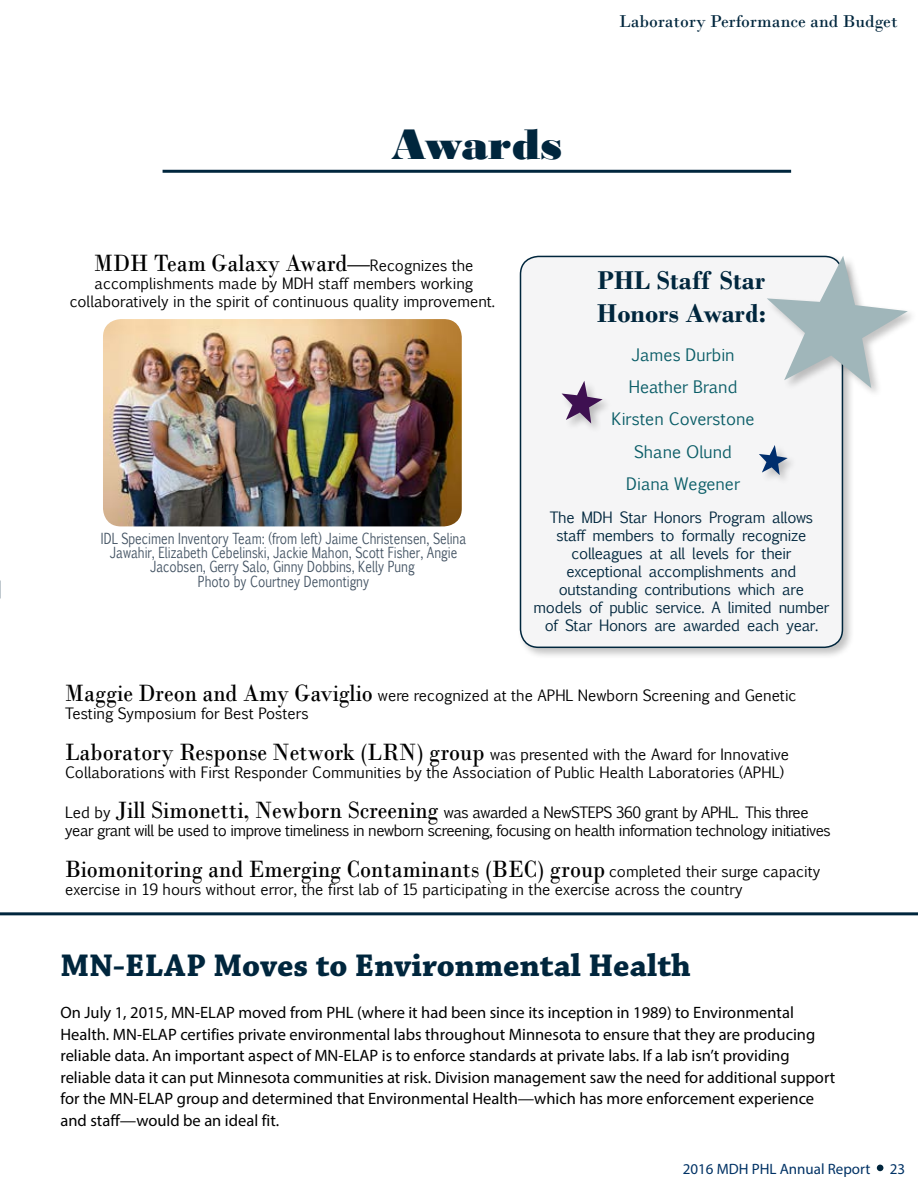
<style>
.page{position:relative;width:918px;height:1188px;background:#fff}
.page>*{position:absolute;margin:0;border:0;box-sizing:border-box;transform-origin:0 0}
.t1{font:45px "Bodoni MT Black";color:#00263d}
.t2{font:700 33px "Chaparral Pro";color:#00263d}
.t3{font:700 27px/32.4px "Bodoni";color:#00263d}
.t4{font:24.75px "Bodoni";color:#000;scale:.91 1}
.t5{font:18px "Bodoni";color:#00263d}
.t6{font:16.5px/21.6px "Myriad Pro";color:#000}
.t7{font:16.5px/32.2px "Euphemia CAS";color:#0a5d67;text-align:center}
.t8{font:15px/18px "Euphemia CAS";color:#000}
.t9{font:15px/18px "Euphemia CAS";letter-spacing:-.02em;color:#00263d;text-align:center}
.t10{font:15px/18px "Euphemia CAS";letter-spacing:-.03em;color:#000}
.t11{font:15px "Myriad Pro";color:#003265}
.t12{font:14.7px/14.4px "Euphemia CAS";color:#435363;text-align:center;scale:.82 1}
.s1{font-family:"Bodoni";font-size:24.75px}
.s2{font-family:"Euphemia CAS";font-size:15px}
</style>
<div class="page">
<div style="left:518px;top:253px;width:337px;height:406px;background:#000;opacity:.24"></div>
<div style="left:521px;top:256px;width:321px;height:391px;background:#f5f5f6;border-radius:18px"></div>
<div style="left:520px;top:256px;width:323px;height:392px;border:2px solid #00263d;border-radius:18px"></div>
<div style="left:766px;top:254px;width:152px;height:145px;background:#000;opacity:.24"></div>
<svg style="left:767px;top:256px;width:141px;height:132px"></svg>
<svg style="left:562px;top:381px;width:41px;height:43px"></svg>
<div style="left:757px;top:444px;width:41px;height:42px;background:#000;opacity:.24"></div>
<svg style="left:759px;top:445px;width:29px;height:30px"></svg>
<hr style="left:0;top:912px;width:918px;height:3px;background:#00263d">
<svg style="left:877px;top:1165px;width:6px;height:6px"></svg>
<hr style="left:163px;top:170px;width:628px;height:3px;background:#00263d">
<img style="left:103px;top:319px;width:359px;height:207px">
<h4 class="t1" style="left:392px;top:118px;width:172px">Awards</h4>
<p class="t5" style="left:619px;top:11px;width:280px">Laboratory Performance and Budget</p>
<h5 class="t4" style="left:94px;top:248px;width:280px">MDH Team Galaxy Award</h5>
<p class="t8" style="left:347px;top:256px;width:128px"><span class="s1">—</span>Recognizes the</p>
<p class="t8" style="left:95px;top:274px;width:380px">accomplishments made by MDH staff members working</p>
<p class="t8" style="left:70px;top:292px;width:427px">collaboratively in the spirit of continuous quality improvement.</p>
<p class="t12" style="left:101px;top:531px;width:447px">IDL Specimen Inventory Team: (from left) Jaime Christensen, Selina Jawahir, Elizabeth Cebelinski, Jackie Mahon, Scott Fisher, Angie Jacobsen, Gerry Salo, Ginny Dobbins, Kelly Pung<br>Photo by Courtney Demontigny</p>
<h5 class="t3" style="left:597px;top:264px;width:171px">PHL Staff Star<br>Honors Award:</h5>
<p class="t7" style="left:612px;top:339px;width:144px">James Durbin<br>Heather Brand<br>Kirsten Coverstone<br>Shane Olund<br>Diana Wegener</p>
<p class="t9" style="left:534px;top:508px;width:297px">The MDH Star Honors Program allows staff members to formally recognize colleagues at all levels for their exceptional accomplishments and outstanding contributions which are models of public service. A limited number of Star Honors are awarded each year.</p>
<p class="t8" style="left:65px;top:687px;width:733px"><span class="s1">Maggie Dreon and Amy Gaviglio</span> were recognized at the APHL Newborn Screening and Genetic<br>Testing Symposium for Best Posters</p>
<p class="t8" style="left:65px;top:745px;width:726px"><span class="s1">Laboratory Response Network (LRN) group</span> was presented with the Award for Innovative<br>Collaborations with First Responder Communities by the Association of Public Health Laboratories (APHL)</p>
<p class="t10" style="left:65px;top:804px;width:767px">Led by <span class="s1">Jill Simonetti, Newborn Screening</span> was awarded a NewSTEPS 360 grant by APHL. This three year grant will be used to improve timeliness in newborn screening, focusing on health information technology initiatives</p>
<p class="t4" style="left:65px;top:854px;width:832px">Biomonitoring and Emerging Contaminants (BEC) group <span class="s2">completed their surge capacity</span></p>
<p class="t8" style="left:65px;top:880px;width:679px">exercise in 19 hours without error, the first lab of 15 participating in the exercise across the country</p>
<h4 class="t2" style="left:60px;top:946px;width:632px">MN-ELAP Moves to Environmental Health</h4>
<p class="t6" style="left:60px;top:1001px;width:776px">On July 1, 2015, MN-ELAP moved from PHL (where it had been since its inception in 1989) to Environmental Health. MN-ELAP certifies private environmental labs throughout Minnesota to ensure that they are producing reliable data. An important aspect of MN-ELAP is to enforce standards at private labs. If a lab isn’t providing reliable data it can put Minnesota communities at risk. Division management saw the need for additional support for the MN-ELAP group and determined that Environmental Health—which has more enforcement experience and staff—would be an ideal fit.</p>
<p class="t11" style="left:683px;top:1159px;width:189px">2016 MDH PHL Annual Report</p>
<p class="t11" style="left:890px;top:1159px;width:17px">23</p>
</div>
